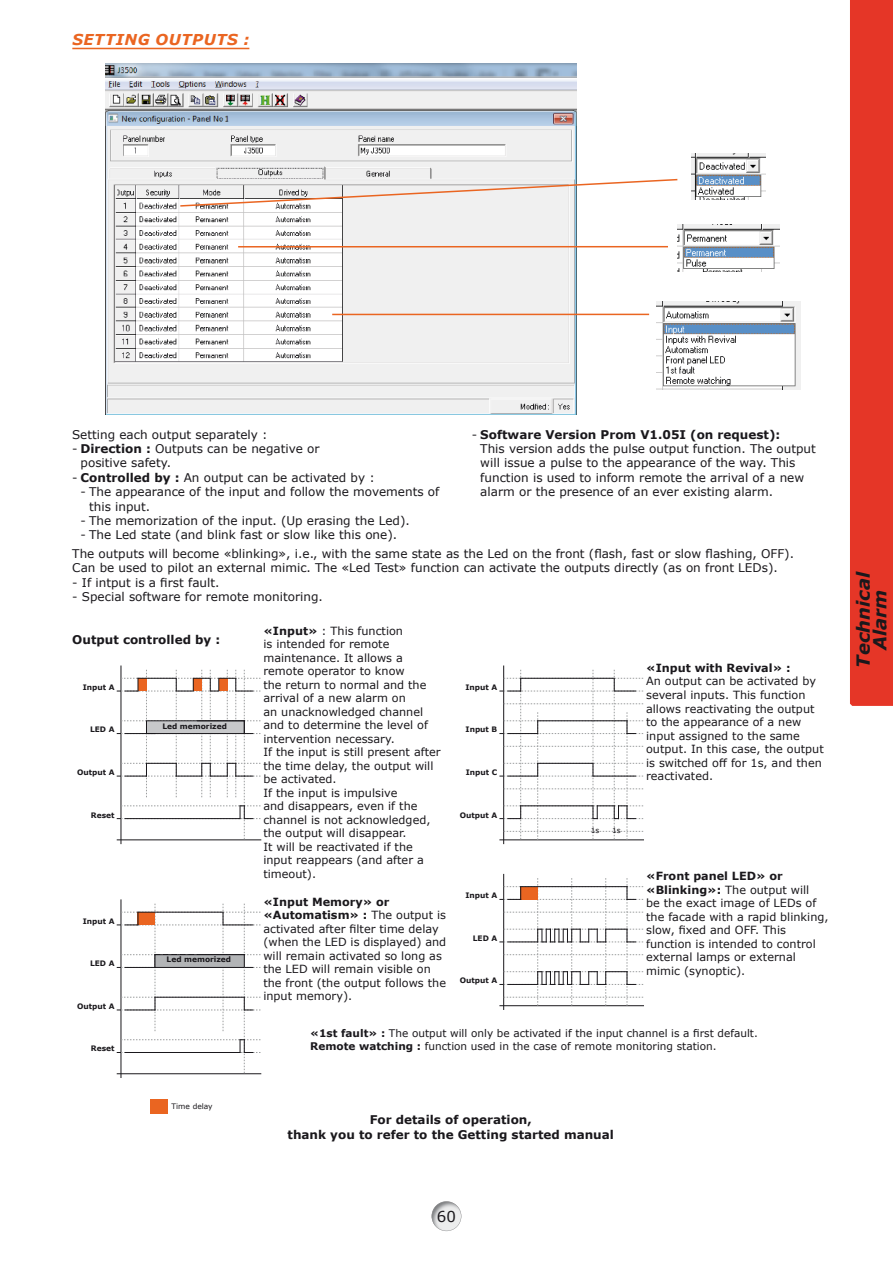
<style>
.page{position:relative;width:893px;height:1263px;background:#fff}
.page>*{position:absolute;margin:0;border:0;box-sizing:border-box;transform-origin:0 0}
.t1{font:italic 700 18px/16.5px "Verdana";color:#1a181c;text-align:center}
.t2{font:italic 700 15px "Verdana";letter-spacing:.035em;color:#ea6521}
.t3{font:15px "Verdana";color:#1a181c}
.t4{font:12px/14.4px "Verdana";color:#1a181c}
.t5{font:700 12px/14.4px "Verdana";color:#1a181c;text-align:center}
.t6{font:11.25px/13.5px "Verdana";color:#1a181c}
.t7{font:700 11.25px "Verdana";color:#1a181c}
.t8{font:10.5px/12.6px "Verdana";color:#1a181c}
.t9{font:700 7.5px "Verdana";color:#1a181c}
.t10{font:7.5px "Verdana";color:#1a181c}
.s1{font-weight:700}
</style>
<div class="page">
<img style="left:432px;top:1201px;width:29px;height:30px">
<div style="left:850px;top:0;width:43px;height:706px;background:#e53627"></div>
<hr style="left:121px;top:899px;width:1px;height:179px;background:#1a181c">
<svg style="left:117px;top:904px;width:144px;height:170px"></svg>
<div style="left:155px;top:955px;width:89px;height:12px;background:#b2b4b6"></div>
<div style="left:155px;top:954px;width:89px;height:14px;border:1px solid #1a181c"></div>
<hr style="left:121px;top:665px;width:1px;height:179px;background:#1a181c">
<svg style="left:117px;top:670px;width:144px;height:170px"></svg>
<hr style="left:503px;top:665px;width:1px;height:179px;background:#1a181c">
<svg style="left:499px;top:670px;width:145px;height:170px"></svg>
<hr style="left:503px;top:874px;width:1px;height:136px;background:#1a181c">
<svg style="left:499px;top:878px;width:145px;height:128px"></svg>
<img style="left:105px;top:64px;width:471px;height:351px">
<div style="left:150px;top:1099px;width:17px;height:14px;background:#ea6521"></div>
<svg style="left:179px;top:178px;width:499px;height:29px"></svg>
<hr style="left:238px;top:246px;width:430px;height:1px;background:#ea6521">
<hr style="left:332px;top:314px;width:317px;height:1px;background:#ea6521">
<img style="left:692px;top:153px;width:73px;height:47px">
<img style="left:678px;top:225px;width:101px;height:47px">
<img style="left:657px;top:301px;width:143px;height:89px">
<hr style="left:72px;top:48px;width:177px;height:1px;background:#ea6521">
<h2 class="t2" style="left:72px;top:29px;width:179px">SETTING OUTPUTS :</h2>
<p class="t4" style="left:480px;top:427px;width:337px;text-indent:-9px">- <span class="s1">Software Version Prom V1.05I (on request):<br></span>This version adds the pulse output function. The output will issue a pulse to the appearance of the way. This function is used to inform remote the arrival of a new alarm or the presence of an ever existing alarm.</p>
<p class="t4" style="left:72px;top:427px;width:197px">Setting each output separately :</p>
<p class="t4" style="left:81px;top:441px;width:240px;text-indent:-9px">- <span class="s1">Direction :</span> Outputs can be negative or positive safety.</p>
<p class="t4" style="left:72px;top:470px;width:304px">- <span class="s1">Controlled by :</span> An output can be activated by :</p>
<p class="t4" style="left:89px;top:485px;width:352px;text-indent:-9px">- The appearance of the input and follow the movements of this input.</p>
<p class="t4" style="left:81px;top:513px;width:331px">- The memorization of the input. (Up erasing the Led).</p>
<p class="t4" style="left:72px;top:526px;width:723px;line-height:18.3px;text-indent:8px">- The Led state (and blink fast or slow like this one).<br>The outputs will become «blinking», i.e., with the same state as the Led on the front (flash, fast or slow flashing, OFF).</p>
<p class="t4" style="left:72px;top:560px;width:707px">Can be used to pilot an external mimic. The «Led Test» function can activate the outputs directly (as on front LEDs).</p>
<p class="t4" style="left:72px;top:575px;width:149px">- If intput is a first fault.</p>
<p class="t4" style="left:72px;top:589px;width:252px">- Special software for remote monitoring.</p>
<p class="t6" style="left:263px;top:624px;width:179px"><span class="s1">«Input»</span> : This function<br>is intended for remote maintenance. It allows a remote operator to know<br>the return to normal and the arrival of a new alarm on<br>an unacknowledged channel and to determine the level of intervention necessary.<br>If the input is still present after the time delay, the output will be activated.<br>If the input is impulsive<br>and disappears, even if the channel is not acknowledged, the output will disappear.<br>It will be reactivated if the input reappears (and after a timeout).</p>
<p class="t5" style="left:72px;top:632px;width:150px">Output controlled by :</p>
<p class="t9" style="left:83px;top:682px;width:33px">Input A</p>
<p class="t9" style="left:465px;top:682px;width:33px">Input A</p>
<p class="t9" style="left:162px;top:721px;width:66px">Led memorized</p>
<p class="t9" style="left:90px;top:724px;width:26px">LED A</p>
<p class="t9" style="left:466px;top:724px;width:33px">Input B</p>
<p class="t9" style="left:77px;top:767px;width:39px">Output A</p>
<p class="t9" style="left:466px;top:767px;width:33px">Input C</p>
<p class="t9" style="left:91px;top:809px;width:25px">Reset</p>
<p class="t9" style="left:460px;top:809px;width:39px">Output A</p>
<p class="t9" style="left:83px;top:916px;width:33px">Input A</p>
<p class="t9" style="left:90px;top:958px;width:26px">LED A</p>
<p class="t9" style="left:77px;top:1001px;width:39px">Output A</p>
<p class="t9" style="left:167px;top:954px;width:66px">Led memorized</p>
<p class="t6" style="left:263px;top:895px;width:184px"><span class="s1">«Input Memory» or «Automatism» :</span> The output is activated after filter time delay (when the LED is displayed) and will remain activated so long as the LED will remain visible on the front (the output follows the input memory).</p>
<p class="t9" style="left:465px;top:890px;width:33px">Input A</p>
<p class="t9" style="left:473px;top:933px;width:26px">LED A</p>
<p class="t9" style="left:460px;top:975px;width:39px">Output A</p>
<p class="t10" style="left:591px;top:825px;width:10px">1s</p>
<p class="t10" style="left:612px;top:825px;width:10px">1s</p>
<p class="t7" style="left:646px;top:660px;width:146px">«Input with Revival» :</p>
<p class="t6" style="left:646px;top:674px;width:179px">An output can be activated by several inputs. This function allows reactivating the output to the appearance of a new input assigned to the same output. In this case, the output is switched off for 1s, and then reactivated.</p>
<p class="t6" style="left:646px;top:869px;width:184px"><span class="s1">«Front panel LED» or «Blinking»:</span> The output will<br>be the exact image of LEDs of the facade with a rapid blinking, slow, fixed and OFF. This function is intended to control external lamps or external mimic (synoptic).</p>
<p class="t9" style="left:91px;top:1043px;width:25px">Reset</p>
<p class="t10" style="left:172px;top:1101px;width:43px">Time delay</p>
<p class="t8" style="left:310px;top:1027px;width:449px"><span class="s1">«1st fault» :</span> The output will only be activated if the input channel is a first default.<br><span class="s1">Remote watching :</span> function used in the case of remote monitoring station.</p>
<p class="t5" style="left:288px;top:1112px;width:328px">For details of operation,<br>thank you to refer to the Getting started manual</p>
<h2 class="t3" style="left:437px;top:1206px;width:21px">60</h2>
<h1 class="t1" style="left:855px;top:667px;width:97px;rotate:-90deg">Technical<br>Alarm</h1>
</div>
